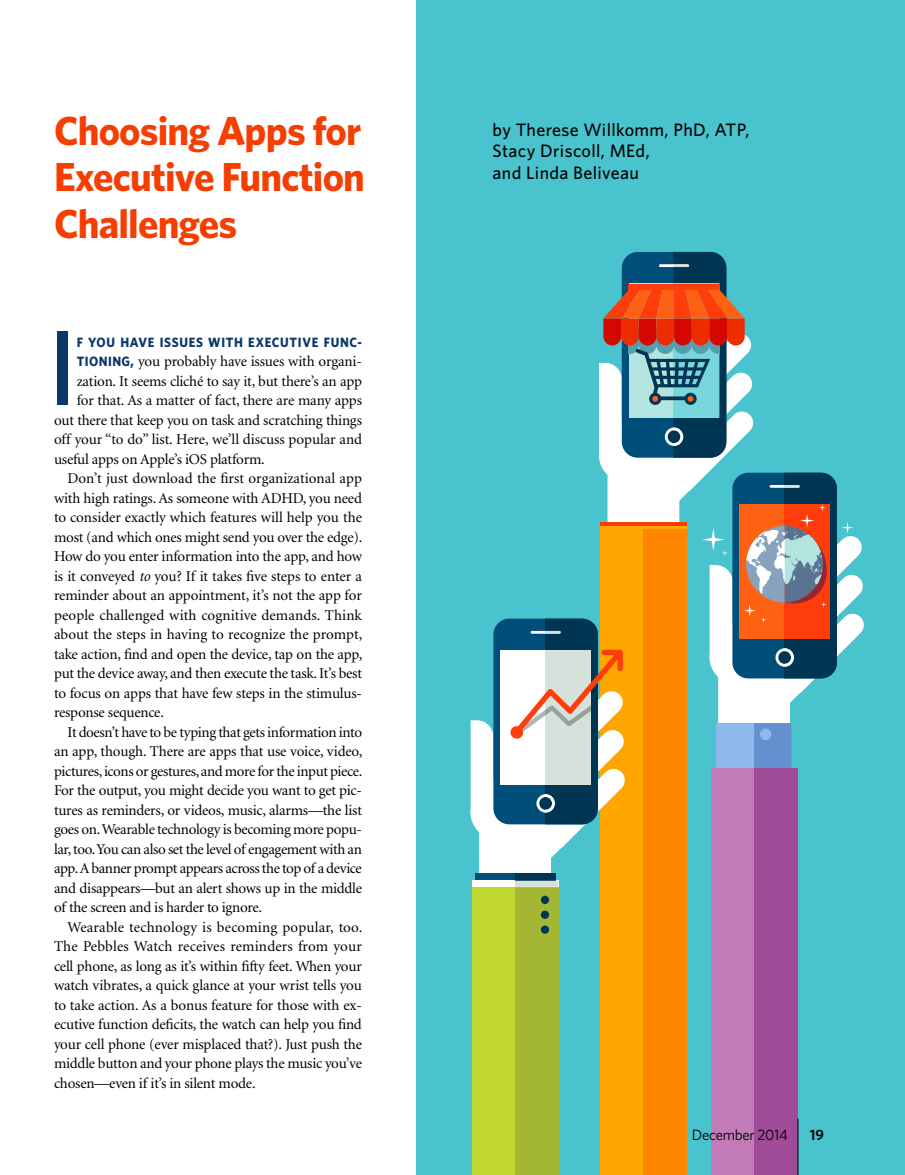
<style>
.page{position:relative;width:905px;height:1175px;background:#fff}
.page>*{position:absolute;margin:0;border:0;box-sizing:border-box;transform-origin:0 0}
.t1{font:500 106.8px "Whitney";color:#0b386a}
.t2{font:700 40.5px/46.5px "Whitney";letter-spacing:-.02em;color:#f53e01;text-align:justify}
.t3{font:500 18px/21.6px "Whitney";letter-spacing:.02em;color:#000}
.t4{font:15px "Minion";letter-spacing:-.015em;color:#000}
.t5{font:15px "Minion";letter-spacing:.01em;color:#000}
.t6{font:15px "Minion";letter-spacing:.005em;color:#000}
.t7{font:15px "Whitney";letter-spacing:-.02em;color:#000}
.t8{font:600 15px "Whitney";color:#000}
.t9{font:700 13.5px "Whitney";letter-spacing:.055em;color:#0b386a;scale:.93 1}
.s1{font-family:"Whitney";font-weight:700;font-size:13.5px;color:#0b386a}
.s2{font-style:italic}
</style>
<div class="page">
<div style="left:416px;top:0;width:488px;height:1174px;background:#49c3ce"></div>
<svg style="left:470px;top:252px;width:394px;height:922px"></svg>
<hr style="left:797px;top:1118px;width:1px;height:56px;background:#000">
<h2 class="t2" style="left:54px;top:106px;width:312px">Choosing Apps for Executive Function Challenges</h2>
<h1 class="t1" style="left:48px;top:303px;width:31px">I</h1>
<p class="t9" style="left:77px;top:334px;width:308px">F YOU HAVE ISSUES WITH EXECUTIVE FUNC-</p>
<p class="t4" style="left:77px;top:354px;width:287px"><span class="s1">TIONING,</span> you probably have issues with organi-</p>
<p class="t4" style="left:77px;top:373px;width:287px">zation. It seems cliché to say it, but there’s an app</p>
<p class="t4" style="left:77px;top:393px;width:287px">for that. As a matter of fact, there are many apps</p>
<p class="t4" style="left:54px;top:412px;width:309px">out there that keep you on task and scratching things</p>
<p class="t4" style="left:54px;top:432px;width:309px">off your “to do” list. Here, we’ll discuss popular and</p>
<p class="t4" style="left:54px;top:451px;width:212px">useful apps on Apple’s iOS platform.</p>
<p class="t4" style="left:67px;top:471px;width:296px">Don’t just download the first organizational app</p>
<p class="t4" style="left:54px;top:490px;width:309px">with high ratings. As someone with ADHD, you need</p>
<p class="t4" style="left:54px;top:510px;width:309px">to consider exactly which features will help you the</p>
<p class="t4" style="left:54px;top:529px;width:310px">most (and which ones might send you over the edge).</p>
<p class="t4" style="left:54px;top:549px;width:309px">How do you enter information into the app, and how</p>
<p class="t4" style="left:54px;top:568px;width:309px">is it conveyed <span class="s2">to</span> you? If it takes five steps to enter a</p>
<p class="t4" style="left:54px;top:588px;width:309px">reminder about an appointment, it’s not the app for</p>
<p class="t6" style="left:54px;top:607px;width:309px">people challenged with cognitive demands. Think</p>
<p class="t4" style="left:54px;top:627px;width:310px">about the steps in having to recognize the prompt,</p>
<p class="t4" style="left:54px;top:646px;width:310px">take action, find and open the device, tap on the app,</p>
<p class="t4" style="left:54px;top:666px;width:309px">put the device away, and then execute the task. It’s best</p>
<p class="t4" style="left:54px;top:685px;width:309px">to focus on apps that have few steps in the stimulus-</p>
<p class="t4" style="left:54px;top:705px;width:111px">response sequence.</p>
<p class="t4" style="left:67px;top:724px;width:296px">It doesn’t have to be typing that gets information into</p>
<p class="t4" style="left:54px;top:744px;width:310px">an app, though. There are apps that use voice, video,</p>
<p class="t4" style="left:54px;top:763px;width:310px">pictures, icons or gestures, and more for the input piece.</p>
<p class="t4" style="left:54px;top:783px;width:309px">For the output, you might decide you want to get pic-</p>
<p class="t4" style="left:54px;top:802px;width:309px">tures as reminders, or videos, music, alarms—the list</p>
<p class="t4" style="left:54px;top:822px;width:309px">goes on. Wearable technology is becoming more popu-</p>
<p class="t4" style="left:54px;top:841px;width:309px">lar, too. You can also set the level of engagement with an</p>
<p class="t4" style="left:54px;top:861px;width:309px">app. A banner prompt appears across the top of a device</p>
<p class="t4" style="left:54px;top:880px;width:309px">and disappears—but an alert shows up in the middle</p>
<p class="t4" style="left:54px;top:900px;width:210px">of the screen and is harder to ignore.</p>
<p class="t5" style="left:67px;top:919px;width:296px">Wearable technology is becoming popular, too.</p>
<p class="t5" style="left:54px;top:939px;width:309px">The Pebbles Watch receives reminders from your</p>
<p class="t4" style="left:54px;top:958px;width:309px">cell phone, as long as it’s within fifty feet. When your</p>
<p class="t4" style="left:54px;top:978px;width:309px">watch vibrates, a quick glance at your wrist tells you</p>
<p class="t4" style="left:54px;top:997px;width:309px">to take action. As a bonus feature for those with ex-</p>
<p class="t4" style="left:54px;top:1017px;width:309px">ecutive function deficits, the watch can help you find</p>
<p class="t4" style="left:54px;top:1036px;width:309px">your cell phone (ever misplaced that?). Just push the</p>
<p class="t4" style="left:54px;top:1056px;width:309px">middle button and your phone plays the music you’ve</p>
<p class="t4" style="left:54px;top:1075px;width:203px">chosen—even if it’s in silent mode.</p>
<p class="t3" style="left:492px;top:118px;width:258px">by Therese Willkomm, PhD, ATP,<br>Stacy Driscoll, MEd,<br>and Linda Beliveau</p>
<p class="t7" style="left:691px;top:1126px;width:98px">December 2014</p>
<p class="t8" style="left:810px;top:1125px;width:15px">19</p>
</div>
